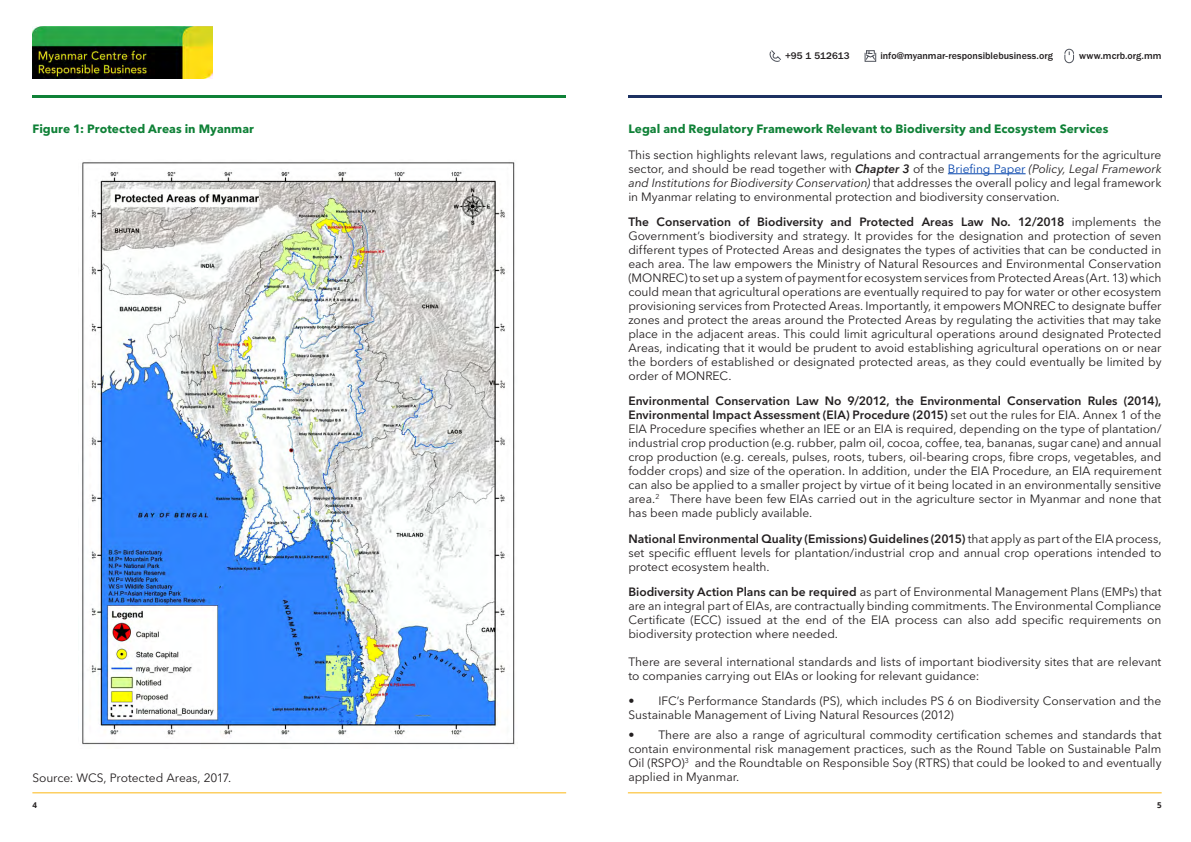
<style>
.page{position:relative;width:1191px;height:842px;background:#fff}
.page>*{position:absolute;margin:0;border:0;box-sizing:border-box;transform-origin:0 0}
.B___3pt_Space_After{font:12px/14px "Avenir Next LT Pro";letter-spacing:-.005em;color:#231f20;text-align:justify}
.B___3pt_Space_After-2{font:700 12px "Avenir Next LT Pro";letter-spacing:.005em;color:#0f8137}
.BC{font:12px "Avenir Next LT Pro";letter-spacing:-.005em;color:#231f20}
.t1{font:500 10px "ITC Franklin Gothic Std";letter-spacing:.005em;color:#231f20}
.t2{font:700 8px "Open Sans";color:#231f20}
.s1{font-weight:600;font-style:italic}
.s2{color:#0645ad}
.s3{font-style:italic}
.s4{font-weight:600}
</style>
<div class="page">
<hr style="left:32px;top:792px;width:534px;height:1px;background:#fcb814">
<hr style="left:628px;top:792px;width:533px;height:1px;background:#fcb814">
<hr style="left:33px;top:95px;width:532px;height:3px;background:#0f8137">
<hr style="left:628px;top:95px;width:533px;height:3px;background:#1c3161">
<img style="left:33px;top:27px;width:180px;height:52px">
<svg style="left:864px;top:50px;width:12px;height:12px"></svg>
<svg style="left:1064px;top:48px;width:10px;height:16px"></svg>
<svg style="left:769px;top:50px;width:12px;height:12px"></svg>
<img style="left:82px;top:162px;width:433px;height:583px">
<hr style="left:948px;top:173px;width:77px;height:1px;background:#0645ad">
<p class="t1" style="left:785px;top:51px;width:66px">+95 1 512613</p>
<p class="t1" style="left:880px;top:51px;width:174px">info@myanmar-responsiblebusiness.org</p>
<p class="t1" style="left:1079px;top:51px;width:84px">www.mcrb.org.mm</p>
<p class="B___3pt_Space_After-2" style="left:33px;top:122px;width:223px">Figure 1: Protected Areas in Myanmar</p>
<p class="B___3pt_Space_After-2" style="left:628px;top:122px;width:481px">Legal and Regulatory Framework Relevant to Biodiversity and Ecosystem Services</p>
<p class="B___3pt_Space_After" style="left:628px;top:147px;width:534px">This section highlights relevant laws, regulations and contractual arrangements for the agriculture sector, and should be read together with <span class="s1">Chapter 3</span> of the <span class="s2">Briefing Paper</span> <span class="s3">(Policy, Legal Framework and Institutions for Biodiversity Conservation)</span> that addresses the overall policy and legal framework in Myanmar relating to environmental protection and biodiversity conservation.</p>
<p class="B___3pt_Space_After" style="left:628px;top:215px;width:534px"><span class="s4">The Conservation of Biodiversity and Protected Areas Law No. 12/2018</span> implements the Government’s biodiversity and strategy. It provides for the designation and protection of seven different types of Protected Areas and designates the types of activities that can be conducted in each area. The law empowers the Ministry of Natural Resources and Environmental Conservation (MONREC) to set up a system of payment for ecosystem services from Protected Areas (Art. 13) which could mean that agricultural operations are eventually required to pay for water or other ecosystem provisioning services from Protected Areas. Importantly, it empowers MONREC to designate buffer zones and protect the areas around the Protected Areas by regulating the activities that may take place in the adjacent areas. This could limit agricultural operations around designated Protected Areas, indicating that it would be prudent to avoid establishing agricultural operations on or near the borders of established or designated protected areas, as they could eventually be limited by order of MONREC.</p>
<p class="B___3pt_Space_After" style="left:628px;top:394px;width:534px"><span class="s4">Environmental Conservation Law No 9/2012, the Environmental Conservation Rules (2014), Environmental Impact Assessment (EIA) Procedure (2015)</span> set out the rules for EIA. Annex 1 of the EIA Procedure specifies whether an IEE or an EIA is required, depending on the type of plantation/ industrial crop production (e.g. rubber, palm oil, cocoa, coffee, tea, bananas, sugar cane) and annual crop production (e.g. cereals, pulses, roots, tubers, oil-bearing crops, fibre crops, vegetables, and fodder crops) and size of the operation. In addition, under the EIA Procedure, an EIA requirement can also be applied to a smaller project by virtue of it being located in an environmentally sensitive area.<sup>2</sup> There have been few EIAs carried out in the agriculture sector in Myanmar and none that has been made publicly available.</p>
<p class="B___3pt_Space_After" style="left:628px;top:531px;width:534px"><span class="s4">National Environmental Quality (Emissions) Guidelines (2015)</span> that apply as part of the EIA process, set specific effluent levels for plantation/industrial crop and annual crop operations intended to protect ecosystem health.</p>
<p class="B___3pt_Space_After" style="left:628px;top:585px;width:534px"><span class="s4">Biodiversity Action Plans can be required</span> as part of Environmental Management Plans (EMPs) that are an integral part of EIAs, are contractually binding commitments. The Environmental Compliance Certificate (ECC) issued at the end of the EIA process can also add specific requirements on biodiversity protection where needed.</p>
<p class="B___3pt_Space_After" style="left:628px;top:655px;width:534px">There are several international standards and lists of important biodiversity sites that are relevant to companies carrying out EIAs or looking for relevant guidance:</p>
<p class="B___3pt_Space_After" style="left:628px;top:694px;width:534px">• IFC’s Performance Standards (PS), which includes PS 6 on Biodiversity Conservation and the<br>Sustainable Management of Living Natural Resources (2012)</p>
<p class="B___3pt_Space_After" style="left:628px;top:728px;width:534px">• There are also a range of agricultural commodity certification schemes and standards that contain environmental risk management practices, such as the Round Table on Sustainable Palm Oil (RSPO)<sup>3</sup> and the Roundtable on Responsible Soy (RTRS) that could be looked to and eventually</p>
<p class="BC" style="left:32px;top:771px;width:200px">Source: WCS, Protected Areas, 2017.</p>
<p class="B___3pt_Space_After" style="left:628px;top:770px;width:112px">applied in Myanmar.</p>
<p class="t2" style="left:32px;top:800px;width:6px">4</p>
<p class="t2" style="left:1157px;top:800px;width:6px">5</p>
</div>
